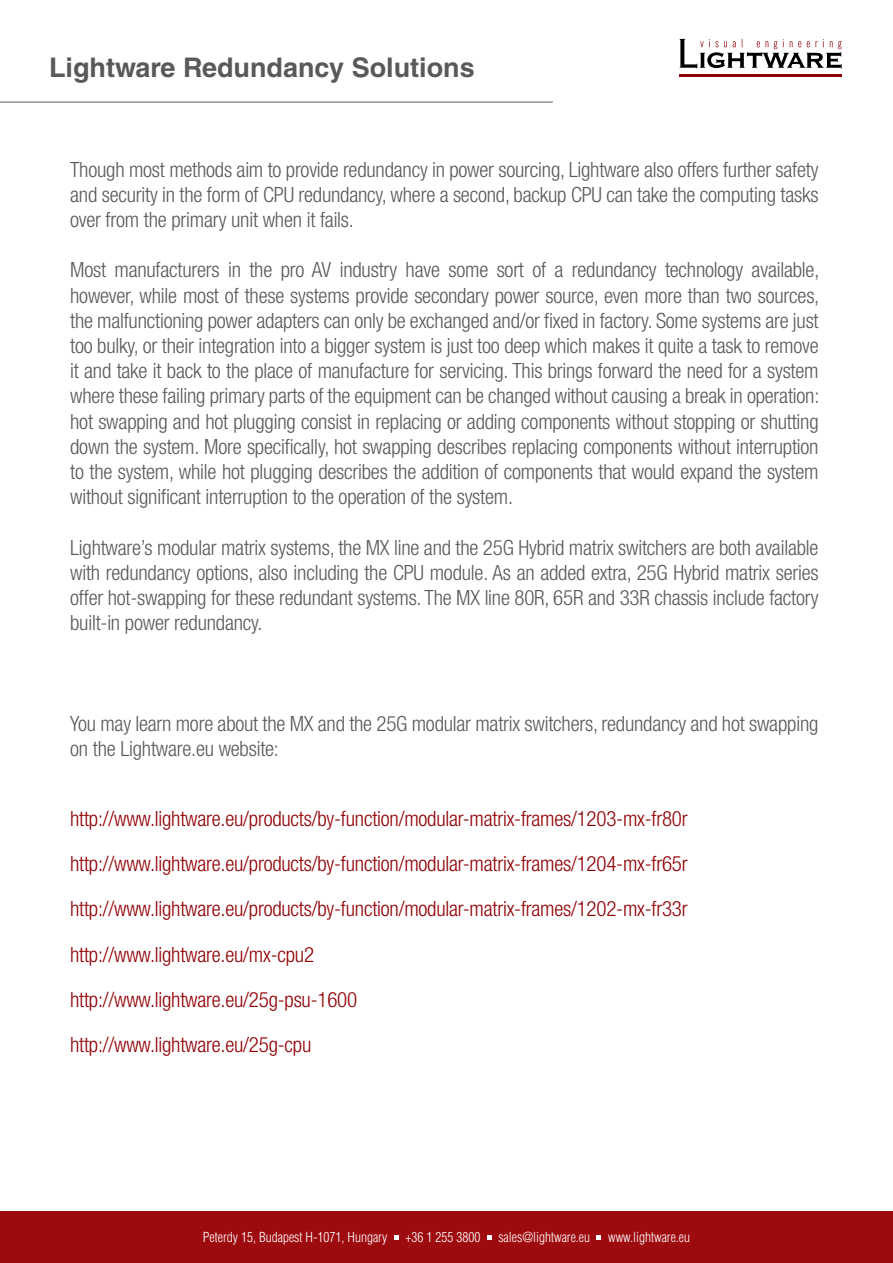
<style>
.page{position:relative;width:893px;height:1263px;background:#fff}
.page>*{position:absolute;margin:0;border:0;box-sizing:border-box;transform-origin:0 0}
.t1{font:700 27px "Helvetica LT Std";color:#58595b}
.t2{font:300 condensed 21px/25.2px "Helvetica Neue LT Pro";letter-spacing:-.01em;color:#58595b;text-align:justify}
.t3{font:300 condensed 21px/45px "Helvetica Neue LT Pro";letter-spacing:-.01em;color:#910005}
.t4{font:300 condensed 13.5px "Helvetica LT Std";color:#fff}
</style>
<div class="page">
<svg style="left:679px;top:39px;width:163px;height:30px"></svg>
<hr style="left:679px;top:74px;width:163px;height:3px;background:#910005">
<div style="left:0;top:1212px;width:893px;height:51px;background:#9e0b0f"></div>
<svg style="left:395px;top:1235px;width:4px;height:4px"></svg>
<svg style="left:487px;top:1235px;width:4px;height:4px"></svg>
<svg style="left:596px;top:1235px;width:5px;height:4px"></svg>
<hr style="left:0;top:102px;width:553px;height:1px;background:#58595b">
<p class="t1" style="left:49px;top:51px;width:427px">Lightware Redundancy Solutions</p>
<p class="t2" style="left:70px;top:156px;width:750px">Though most methods aim to provide redundancy in power sourcing, Lightware also offers further safety and security in the form of CPU redundancy, where a second, backup CPU can take the computing tasks over from the primary unit when it fails.</p>
<p class="t2" style="left:70px;top:257px;width:751px">Most manufacturers in the pro AV industry have some sort of a redundancy technology available, however, while most of these systems provide secondary power source, even more than two sources, the malfunctioning power adapters can only be exchanged and/or fixed in factory. Some systems are just too bulky, or their integration into a bigger system is just too deep which makes it quite a task to remove it and take it back to the place of manufacture for servicing. This brings forward the need for a system where these failing primary parts of the equipment can be changed without causing a break in operation: hot swapping and hot plugging consist in replacing or adding components without stopping or shutting down the system. More specifically, hot swapping describes replacing components without interruption to the system, while hot plugging describes the addition of components that would expand the system without significant interruption to the operation of the system.</p>
<p class="t2" style="left:70px;top:534px;width:750px">Lightware’s modular matrix systems, the MX line and the 25G Hybrid matrix switchers are both available with redundancy options, also including the CPU module. As an added extra, 25G Hybrid matrix series offer hot-swapping for these redundant systems. The MX line 80R, 65R and 33R chassis include factory built-in power redundancy.</p>
<p class="t2" style="left:70px;top:711px;width:750px">You may learn more about the MX and the 25G modular matrix switchers, redundancy and hot swapping on the Lightware.eu website:</p>
<p class="t3" style="left:70px;top:796px;width:619px">http://www.lightware.eu/products/by-function/modular-matrix-frames/1203-mx-fr80r http://www.lightware.eu/products/by-function/modular-matrix-frames/1204-mx-fr65r http://www.lightware.eu/products/by-function/modular-matrix-frames/1202-mx-fr33r http://www.lightware.eu/mx-cpu2<br>http://www.lightware.eu/25g-psu-1600<br>http://www.lightware.eu/25g-cpu</p>
<p class="t4" style="left:203px;top:1229px;width:186px">Peterdy 15, Budapest H-1071, Hungary</p>
<p class="t4" style="left:405px;top:1229px;width:76px">+36 1 255 3800</p>
<p class="t4" style="left:498px;top:1229px;width:93px">sales@lightware.eu</p>
<p class="t4" style="left:608px;top:1229px;width:83px">www.lightware.eu</p>
</div>
